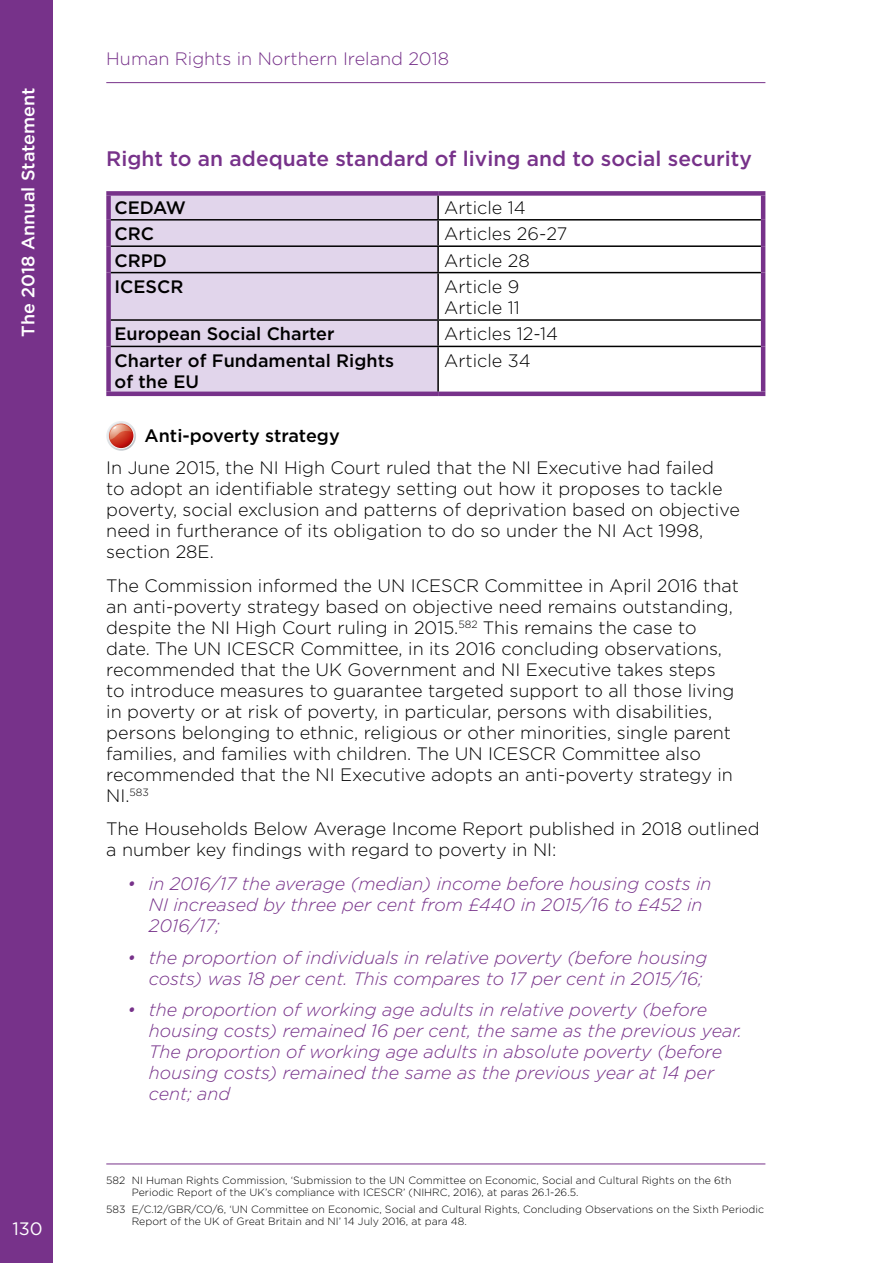
<style>
.page{position:relative;width:893px;height:1263px;background:#fff}
.page>*{position:absolute;margin:0;border:0;box-sizing:border-box;transform-origin:0 0}
.Heading_1__2018{font:500 21px "Gotham";color:#77328a}
.Body_text__2018{font:300 18px/21px "Gotham";color:#000}
.t1{font:italic 300 18px/21px "Gotham";color:#77328a}
._20__Tint_cell_Mediu{font:500 18px/21px "Gotham";color:#000}
.t2{font:300 18px "Gotham";color:#77328a}
.t3{font:500 18px "Gotham";color:#fff}
.Heading_2__2018{font:500 18px "Gotham";color:#000}
.t4{font:18px "Gotham";color:#fff}
.Footnotes__2018__For{font:300 10.5px/12px "Gotham";color:#000}
</style>
<div class="page">
<div style="left:0;top:0;width:53px;height:1263px;background:#77328a"></div>
<hr style="left:106px;top:82px;width:659px;height:1px;background:#77328a">
<div style="left:111px;top:196px;width:326px;height:196px;background:#e1d5eb"></div>
<div style="left:106px;top:191px;width:332px;height:5px;background:#77328a"></div>
<div style="left:106px;top:196px;width:5px;height:24px;background:#77328a"></div>
<div style="left:438px;top:191px;width:327px;height:5px;background:#77328a"></div>
<hr style="left:761px;top:196px;width:4px;height:24px;background:#77328a">
<div style="left:106px;top:220px;width:5px;height:26px;background:#77328a"></div>
<hr style="left:761px;top:220px;width:4px;height:26px;background:#77328a">
<div style="left:106px;top:246px;width:5px;height:27px;background:#77328a"></div>
<hr style="left:761px;top:246px;width:4px;height:27px;background:#77328a">
<div style="left:106px;top:273px;width:5px;height:47px;background:#77328a"></div>
<hr style="left:761px;top:273px;width:4px;height:47px;background:#77328a">
<div style="left:106px;top:320px;width:5px;height:26px;background:#77328a"></div>
<hr style="left:761px;top:320px;width:4px;height:26px;background:#77328a">
<div style="left:106px;top:346px;width:5px;height:46px;background:#77328a"></div>
<hr style="left:761px;top:346px;width:4px;height:46px;background:#77328a">
<hr style="left:106px;top:392px;width:332px;height:4px;background:#77328a">
<hr style="left:438px;top:392px;width:327px;height:4px;background:#77328a">
<hr style="left:437px;top:196px;width:2px;height:23px;background:#000">
<hr style="left:111px;top:219px;width:327px;height:2px;background:#000">
<hr style="left:438px;top:219px;width:323px;height:2px;background:#000">
<hr style="left:437px;top:221px;width:2px;height:24px;background:#000">
<hr style="left:111px;top:245px;width:327px;height:2px;background:#000">
<hr style="left:438px;top:245px;width:323px;height:2px;background:#000">
<hr style="left:437px;top:247px;width:2px;height:25px;background:#000">
<hr style="left:111px;top:272px;width:327px;height:1px;background:#000">
<hr style="left:438px;top:272px;width:323px;height:1px;background:#000">
<hr style="left:437px;top:273px;width:2px;height:46px;background:#000">
<hr style="left:111px;top:319px;width:327px;height:2px;background:#000">
<hr style="left:438px;top:319px;width:323px;height:2px;background:#000">
<hr style="left:437px;top:321px;width:2px;height:25px;background:#000">
<hr style="left:111px;top:346px;width:327px;height:1px;background:#000">
<hr style="left:438px;top:346px;width:323px;height:1px;background:#000">
<hr style="left:437px;top:347px;width:2px;height:45px;background:#000">
<svg style="left:106px;top:421px;width:30px;height:30px"></svg>
<svg style="left:108px;top:423px;width:26px;height:26px"></svg>
<svg style="left:109px;top:424px;width:24px;height:24px"></svg>
<svg style="left:110px;top:424px;width:22px;height:16px"></svg>
<hr style="left:106px;top:1163px;width:659px;height:1px;background:#77328a">
<p class="t3" style="left:16px;top:337px;width:251px;rotate:-90deg">The 2018 Annual Statement</p>
<p class="t4" style="left:12px;top:1217px;width:32px">130</p>
<p class="t2" style="left:106px;top:48px;width:344px">Human Rights in Northern Ireland 2018</p>
<p class="Heading_1__2018" style="left:106px;top:144px;width:647px">Right to an adequate standard of living and to social security</p>
<p class="_20__Tint_cell_Mediu" style="left:115px;top:197px;width:73px">CEDAW</p>
<p class="Body_text__2018" style="left:444px;top:196px;width:83px">Article 14</p>
<p class="_20__Tint_cell_Mediu" style="left:115px;top:223px;width:41px">CRC</p>
<p class="Body_text__2018" style="left:444px;top:223px;width:125px">Articles 26-27</p>
<p class="_20__Tint_cell_Mediu" style="left:115px;top:249px;width:54px">CRPD</p>
<p class="Body_text__2018" style="left:444px;top:249px;width:87px">Article 28</p>
<p class="_20__Tint_cell_Mediu" style="left:115px;top:276px;width:70px">ICESCR</p>
<p class="Body_text__2018" style="left:444px;top:276px;width:77px">Article 9<br>Article 11</p>
<p class="_20__Tint_cell_Mediu" style="left:115px;top:323px;width:222px">European Social Charter</p>
<p class="Body_text__2018" style="left:444px;top:323px;width:116px">Articles 12-14</p>
<p class="_20__Tint_cell_Mediu" style="left:115px;top:350px;width:281px">Charter of Fundamental Rights of the EU</p>
<p class="Body_text__2018" style="left:444px;top:349px;width:88px">Article 34</p>
<p class="Heading_2__2018" style="left:145px;top:424px;width:197px">Anti-poverty strategy</p>
<p class="Body_text__2018" style="left:106px;top:456px;width:635px">In June 2015, the NI High Court ruled that the NI Executive had failed<br>to adopt an identifiable strategy setting out how it proposes to tackle poverty, social exclusion and patterns of deprivation based on objective need in furtherance of its obligation to do so under the NI Act 1998, section 28E.</p>
<p class="Body_text__2018" style="left:106px;top:574px;width:634px">The Commission informed the UN ICESCR Committee in April 2016 that an anti-poverty strategy based on objective need remains outstanding, despite the NI High Court ruling in 2015.<sup>582</sup> This remains the case to date. The UN ICESCR Committee, in its 2016 concluding observations, recommended that the UK Government and NI Executive takes steps<br>to introduce measures to guarantee targeted support to all those living in poverty or at risk of poverty, in particular, persons with disabilities, persons belonging to ethnic, religious or other minorities, single parent families, and families with children. The UN ICESCR Committee also recommended that the NI Executive adopts an anti-poverty strategy in NI.<sup>583</sup></p>
<p class="Body_text__2018" style="left:106px;top:818px;width:655px">The Households Below Average Income Report published in 2018 outlined a number key findings with regard to poverty in NI:</p>
<p class="t1" style="left:149px;top:873px;width:564px;text-indent:-21px">• in 2016/17 the average (median) income before housing costs in<br>NI increased by three per cent from £440 in 2015/16 to £452 in<br>2016/17;</p>
<p class="t1" style="left:128px;top:946px;width:581px;text-align:right">• the proportion of individuals in relative poverty (before housing costs) was 18 per cent. This compares to 17 per cent in 2015/16;</p>
<p class="t1" style="left:149px;top:999px;width:595px;text-indent:-21px">• the proportion of working age adults in relative poverty (before housing costs) remained 16 per cent, the same as the previous year.<br>The proportion of working age adults in absolute poverty (before housing costs) remained the same as the previous year at 14 per cent; and</p>
<p class="Footnotes__2018__For" style="left:132px;top:1174px;width:601px;text-indent:-26px">582 NI Human Rights Commission, ‘Submission to the UN Committee on Economic, Social and Cultural Rights on the 6th<br>Periodic Report of the UK’s compliance with ICESCR’ (NIHRC, 2016), at paras 26.1-26.5.</p>
<p class="Footnotes__2018__For" style="left:132px;top:1203px;width:634px;text-indent:-26px">583 E/C.12/GBR/CO/6, ‘UN Committee on Economic, Social and Cultural Rights, Concluding Observations on the Sixth Periodic<br>Report of the UK of Great Britain and NI’ 14 July 2016, at para 48.</p>
</div>
